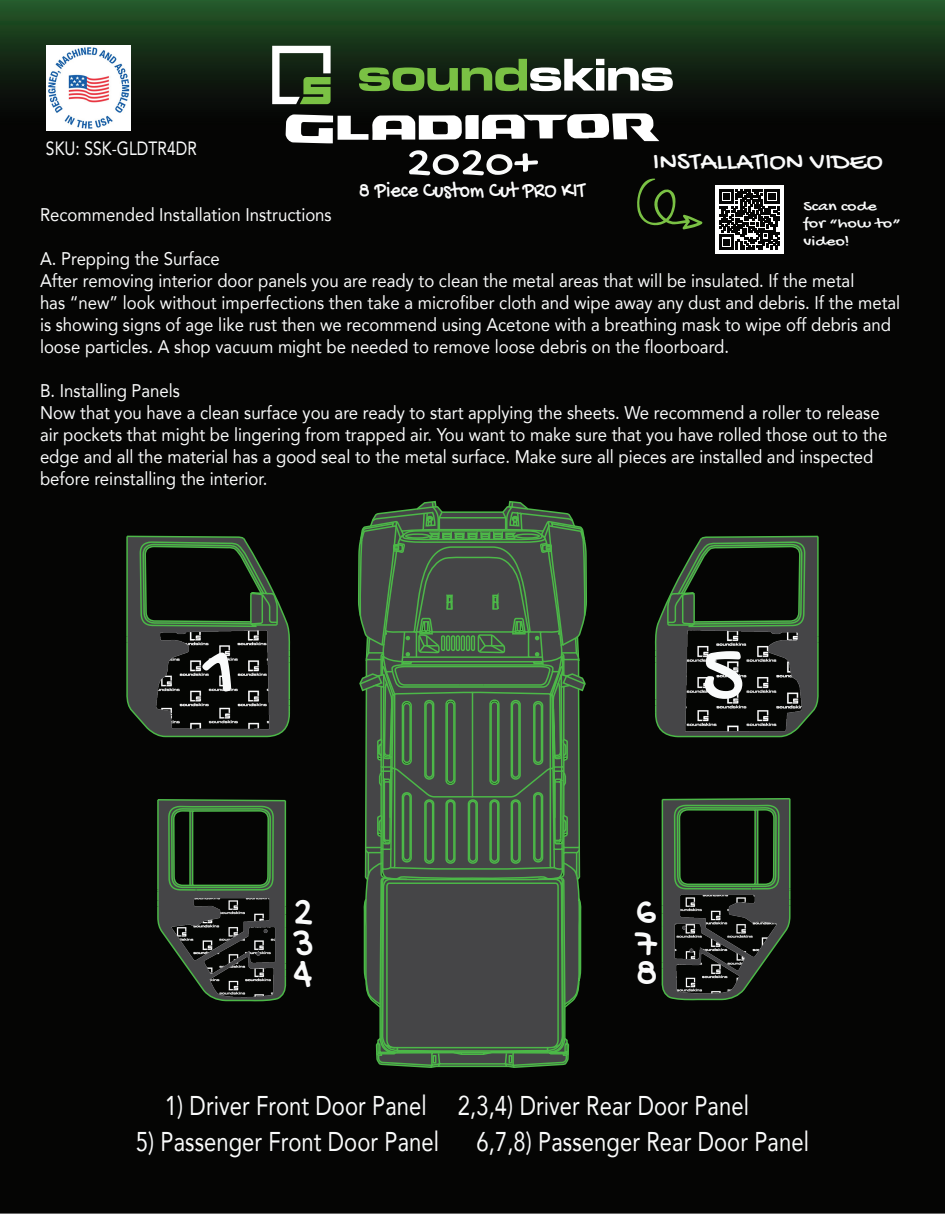
<style>
.page{position:relative;width:945px;height:1215px;background:#fff}
.page>*{position:absolute;margin:0;border:0;box-sizing:border-box;transform-origin:0 0}
.t1{font:88.35px "Gochi Hand";color:#fafbfb;scale:.92 1}
.t2{font:44.25px "Gochi Hand";color:#fafbfb;scale:1.15 1}
.t3{font:43.5px "Gochi Hand";color:#fafbfb;scale:.92 1}
.t4{font:27.15px "Avenir";letter-spacing:.005em;color:#fafbfb;scale:.81 1}
.t5{font:26.25px "Gochi Hand";color:#fafbfb;scale:1.04 1}
.t6{font:23.7px "Gochi Hand";color:#fafbfb;scale:.86 1}
.t7{font:19.2px "Avenir";letter-spacing:.005em;color:#fafbfb;scale:.81 1}
.t8{font:18.3px/21.9px "Avenir";color:#fafbfb;scale:.92 1}
.t9{font:14.85px/17.7px "Gochi Hand";color:#fafbfb;scale:1.23 1}
.s1{color:#fff}
</style>
<div class="page">
<div style="left:0;top:124px;width:945px;height:1090px;background:#050504"></div>
<img style="left:0;top:0;width:945px;height:124px">
<svg style="left:272px;top:46px;width:59px;height:58px"></svg>
<svg style="left:359px;top:59px;width:314px;height:32px"></svg>
<svg style="left:285px;top:113px;width:374px;height:30px"></svg>
<svg style="left:654px;top:535px;width:165px;height:203px;background:#233022"></svg>
<svg style="left:156px;top:798px;width:131px;height:204px;background:#223421"></svg>
<svg style="left:126px;top:535px;width:165px;height:203px;background:#243223"></svg>
<img style="left:681px;top:625px;width:127px;height:112px">
<img style="left:148px;top:625px;width:125px;height:108px">
<svg style="left:661px;top:797px;width:130px;height:204px;background:#223621"></svg>
<img style="left:167px;top:888px;width:112px;height:111px">
<img style="left:667px;top:886px;width:118px;height:114px">
<div style="left:715px;top:185px;width:69px;height:69px;background:#fff"></div>
<svg style="left:719px;top:190px;width:60px;height:59px"></svg>
<svg style="left:637px;top:179px;width:65px;height:50px;background:#19250f"></svg>
<svg style="left:357px;top:119px;width:231px;height:542px;background:#1c1d1c"></svg>
<svg style="left:358px;top:245px;width:229px;height:969px;background:#283328"></svg>
<img style="left:47px;top:46px;width:83px;height:84px">
<p class="t7" style="left:46px;top:133px;width:188px">SKU: SSK-GLDTR4DR</p>
<h2 class="t2" style="left:406px;top:140px;width:116px">2020+</h2>
<h3 class="t5" style="left:653px;top:148px;width:223px">INSTALLATION VIDEO</h3>
<p class="t9" style="left:803px;top:198px;width:81px">Scan code for “how to” video!</p>
<p class="t6" style="left:359px;top:178px;width:265px">8 Piece Custom Cut <span class="s1">PRO KIT</span></p>
<p class="t8" style="left:40px;top:203px;width:319px">Recommended Installation Instructions</p>
<p class="t8" style="left:40px;top:247px;width:937px">A. Prepping the Surface<br>After removing interior door panels you are ready to clean the metal areas that will be insulated. If the metal<br>has “new” look without imperfections then take a microfiber cloth and wipe away any dust and debris. If the metal is showing signs of age like rust then we recommend using Acetone with a breathing mask to wipe off debris and loose particles. A shop vacuum might be needed to remove loose debris on the floorboard.</p>
<p class="t8" style="left:40px;top:379px;width:923px">B. Installing Panels<br>Now that you have a clean surface you are ready to start applying the sheets. We recommend a roller to release air pockets that might be lingering from trapped air. You want to make sure that you have rolled those out to the edge and all the material has a good seal to the metal surface. Make sure all pieces are installed and inspected before reinstalling the interior.</p>
<h1 class="t1" style="left:203px;top:625px;width:37px">1</h1>
<h3 class="t3" style="left:293px;top:889px;width:23px">2</h3>
<h3 class="t3" style="left:293px;top:921px;width:24px">3</h3>
<h3 class="t3" style="left:293px;top:950px;width:22px">4</h3>
<h1 class="t1" style="left:702px;top:628px;width:48px">5</h1>
<h3 class="t3" style="left:636px;top:889px;width:23px">6</h3>
<h3 class="t3" style="left:636px;top:920px;width:24px">7</h3>
<h3 class="t3" style="left:636px;top:949px;width:25px">8</h3>
<h3 class="t4" style="left:165px;top:1083px;width:723px">1) Driver Front Door Panel 2,3,4) Driver Rear Door Panel</h3>
<h3 class="t4" style="left:136px;top:1119px;width:376px">5) Passenger Front Door Panel</h3>
<h3 class="t4" style="left:477px;top:1119px;width:412px">6,7,8) Passenger Rear Door Panel</h3>
</div>
